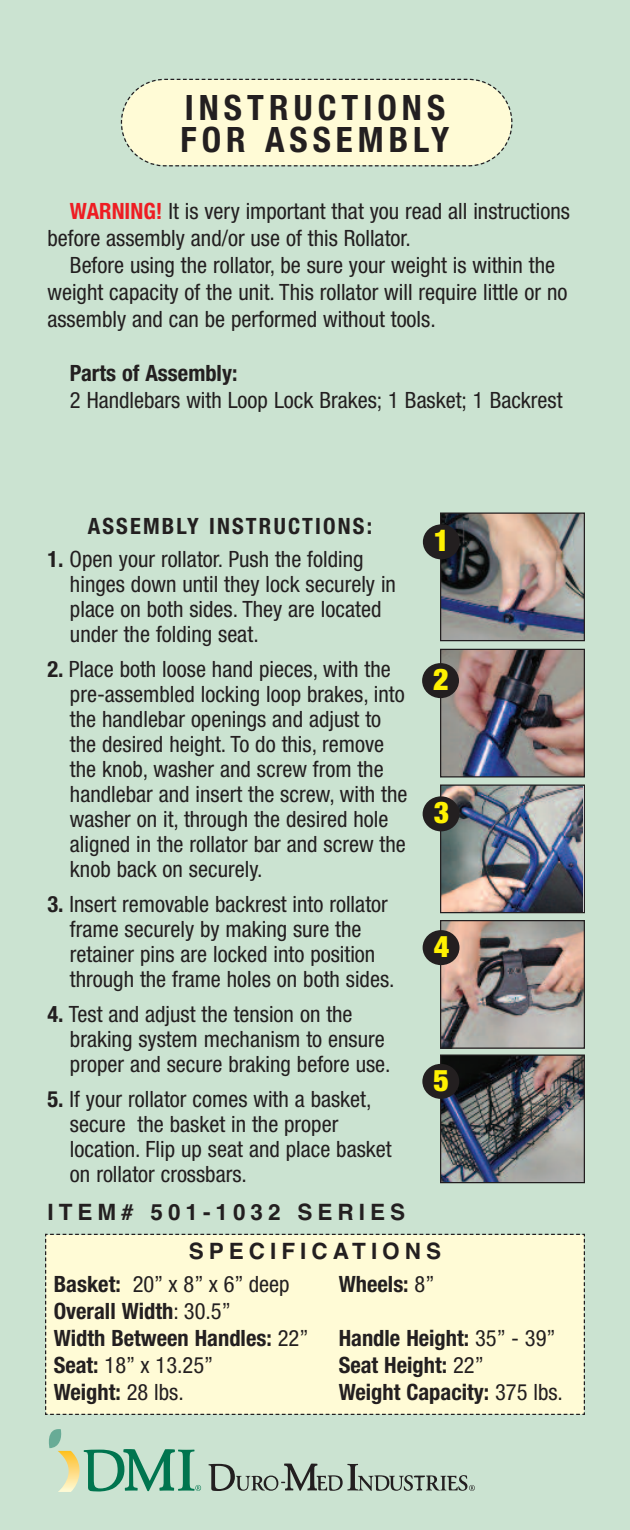
<style>
.page{position:relative;width:630px;height:1530px;background:#cbe3d1}
.page>*{position:absolute;margin:0;border:0;box-sizing:border-box;transform-origin:0 0}
.t1{font:700 condensed 35px/32.5px "Helvetica Neue";letter-spacing:.145em;color:#231f20}
.t2{font:900 condensed 30px "Helvetica Neue";color:#fff101}
.t3{font:condensed 22.5px/25px "Helvetica Neue";color:#231f20}
.t4{font:700 condensed 22.5px/27px "Helvetica Neue";color:#231f20}
.t5{font:700 22.5px "Helvetica";letter-spacing:.22em;color:#231f20}
.t6{font:700 condensed 22.5px "Helvetica Neue";letter-spacing:.095em;color:#231f20}
.s1{font-weight:700;color:#ee1d23}
.s2{font-weight:700}
.s3{font-weight:400}
</style>
<div class="page">
<svg style="left:120px;top:78px;width:393px;height:89px;background:#f6f5d2"></svg>
<img style="left:442px;top:651px;width:141px;height:125px">
<div style="left:440px;top:649px;width:145px;height:129px;border:1px solid #231f20"></div>
<div style="left:422px;top:663px;width:37px;height:35px;background:#231f20;border-radius:50%"></div>
<img style="left:442px;top:514px;width:141px;height:125px">
<div style="left:440px;top:512px;width:145px;height:129px;border:1px solid #231f20"></div>
<div style="left:423px;top:524px;width:37px;height:35px;background:#231f20;border-radius:50%"></div>
<img style="left:442px;top:922px;width:141px;height:125px">
<div style="left:440px;top:920px;width:145px;height:129px;border:1px solid #231f20"></div>
<div style="left:423px;top:930px;width:37px;height:35px;background:#231f20;border-radius:50%"></div>
<img style="left:442px;top:786px;width:141px;height:125px">
<div style="left:440px;top:784px;width:145px;height:129px;border:1px solid #231f20"></div>
<div style="left:423px;top:796px;width:37px;height:35px;background:#231f20;border-radius:50%"></div>
<div style="left:45px;top:1233px;width:540px;height:182px;background:#fffbd6"></div>
<img style="left:442px;top:1057px;width:141px;height:124px">
<div style="left:440px;top:1055px;width:145px;height:128px;border:1px solid #231f20"></div>
<div style="left:422px;top:1064px;width:37px;height:35px;background:#231f20;border-radius:50%"></div>
<svg style="left:208px;top:1464px;width:267px;height:27px"></svg>
<svg style="left:48px;top:1429px;width:153px;height:63px"></svg>
<h1 class="t1" style="left:181px;top:94px;width:270px">INSTRUCTIONS<br>FOR ASSEMBLY</h1>
<p class="t3" style="left:47px;top:199px;width:524px;line-height:27px;text-indent:22px"><span class="s1">WARNING!</span> It is very important that you read all instructions before assembly and/or use of this Rollator.</p>
<p class="t3" style="left:47px;top:253px;width:522px;line-height:27px;text-indent:22px">Before using the rollator, be sure your weight is within the weight capacity of the unit. This rollator will require little or no assembly and can be performed without tools.</p>
<p class="t4" style="left:70px;top:361px;width:169px">Parts of Assembly:</p>
<p class="t3" style="left:70px;top:389px;width:494px">2 Handlebars with Loop Lock Brakes; 1 Basket; 1 Backrest</p>
<p class="t6" style="left:88px;top:518px;width:286px">ASSEMBLY INSTRUCTIONS:</p>
<p class="t3" style="left:70px;top:549px;width:328px;text-indent:-22px"><span class="s2">1.</span> Open your rollator. Push the folding hinges down until they lock securely in place on both sides. They are located under the folding seat.</p>
<p class="t3" style="left:70px;top:659px;width:339px;text-indent:-22px"><span class="s2">2.</span> Place both loose hand pieces, with the pre-assembled locking loop brakes, into the handlebar openings and adjust to the desired height. To do this, remove the knob, washer and screw from the handlebar and insert the screw, with the washer on it, through the desired hole aligned in the rollator bar and screw the knob back on securely.</p>
<p class="t3" style="left:70px;top:893px;width:326px;text-indent:-22px"><span class="s2">3.</span> Insert removable backrest into rollator frame securely by making sure the retainer pins are locked into position through the frame holes on both sides.</p>
<p class="t3" style="left:70px;top:1003px;width:322px;text-indent:-22px"><span class="s2">4.</span> Test and adjust the tension on the braking system mechanism to ensure proper and secure braking before use.</p>
<p class="t3" style="left:70px;top:1088px;width:323px;text-indent:-22px"><span class="s2">5.</span> If your rollator comes with a basket, secure the basket in the proper location. Flip up seat and place basket on rollator crossbars.</p>
<p class="t5" style="left:48px;top:1199px;width:359px">ITEM# 501-1032 SERIES</p>
<h2 class="t2" style="left:434px;top:530px;width:17px">1</h2>
<h2 class="t2" style="left:433px;top:669px;width:17px">2</h2>
<h2 class="t2" style="left:434px;top:802px;width:17px">3</h2>
<h2 class="t2" style="left:434px;top:936px;width:17px">4</h2>
<h2 class="t2" style="left:433px;top:1069px;width:17px">5</h2>
<p class="t5" style="left:189px;top:1238px;width:254px">SPECIFICATIONS</p>
<p class="t3" style="left:54px;top:1273px;width:237px"><span class="s2">Basket:</span> 20” x 8” x 6” deep</p>
<p class="t4" style="left:339px;top:1272px;width:97px">Wheels: <span class="s3">8”</span></p>
<p class="t4" style="left:54px;top:1299px;width:256px">Overall Width<span class="s3">: 30.5”<br></span>Width Between Handles: <span class="s3">22”</span></p>
<p class="t4" style="left:339px;top:1326px;width:218px">Handle Height: <span class="s3">35” - 39”</span></p>
<p class="t3" style="left:54px;top:1354px;width:161px"><span class="s2">Seat:</span> 18” x 13.25”</p>
<p class="t4" style="left:339px;top:1353px;width:147px">Seat Height: <span class="s3">22”</span></p>
<p class="t4" style="left:54px;top:1380px;width:132px">Weight: <span class="s3">28 lbs.</span></p>
<p class="t4" style="left:339px;top:1380px;width:226px">Weight Capacity: <span class="s3">375 lbs.</span></p>
</div>
